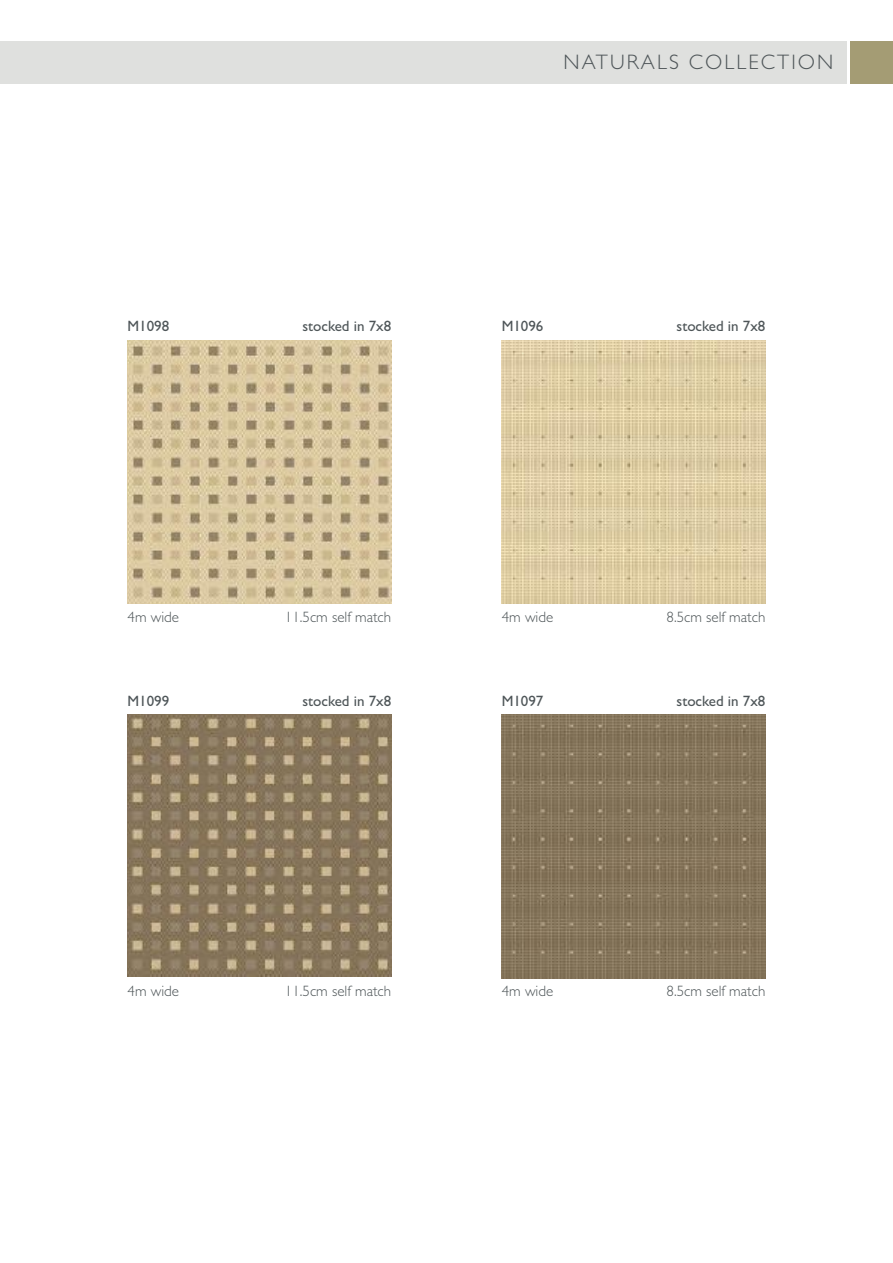
<style>
.page{position:relative;width:893px;height:1263px;background:#fff}
.page>*{position:absolute;margin:0;border:0;box-sizing:border-box;transform-origin:0 0}
.t1{font:300 21px "Gill Sans";letter-spacing:.1em;color:#4e5558}
.t2{font:300 15px "Gill Sans";color:#4e5558}
.t3{font:15px "Gill Sans";color:#4e5558}
</style>
<div class="page">
<div style="left:0;top:42px;width:846px;height:42px;background:#dfe0de"></div>
<div style="left:850px;top:42px;width:43px;height:42px;background:#a49c74"></div>
<img style="left:128px;top:340px;width:263px;height:264px">
<img style="left:128px;top:714px;width:263px;height:263px">
<img style="left:502px;top:340px;width:263px;height:264px">
<img style="left:502px;top:714px;width:263px;height:264px">
<p class="t3" style="left:128px;top:317px;width:43px">M1098</p>
<p class="t3" style="left:302px;top:317px;width:90px">stocked in 7x8</p>
<h1 class="t1" style="left:564px;top:50px;width:271px">NATURALS COLLECTION</h1>
<p class="t3" style="left:502px;top:317px;width:43px">M1096</p>
<p class="t3" style="left:677px;top:317px;width:90px">stocked in 7x8</p>
<p class="t2" style="left:128px;top:608px;width:53px">4m wide</p>
<p class="t2" style="left:285px;top:608px;width:108px">11.5cm self match</p>
<p class="t3" style="left:128px;top:692px;width:43px">M1099</p>
<p class="t3" style="left:302px;top:692px;width:90px">stocked in 7x8</p>
<p class="t2" style="left:502px;top:608px;width:53px">4m wide</p>
<p class="t2" style="left:667px;top:608px;width:100px">8.5cm self match</p>
<p class="t3" style="left:502px;top:692px;width:43px">M1097</p>
<p class="t3" style="left:677px;top:692px;width:90px">stocked in 7x8</p>
<p class="t2" style="left:128px;top:982px;width:53px">4m wide</p>
<p class="t2" style="left:285px;top:982px;width:108px">11.5cm self match</p>
<p class="t2" style="left:502px;top:982px;width:53px">4m wide</p>
<p class="t2" style="left:667px;top:982px;width:100px">8.5cm self match</p>
</div>
